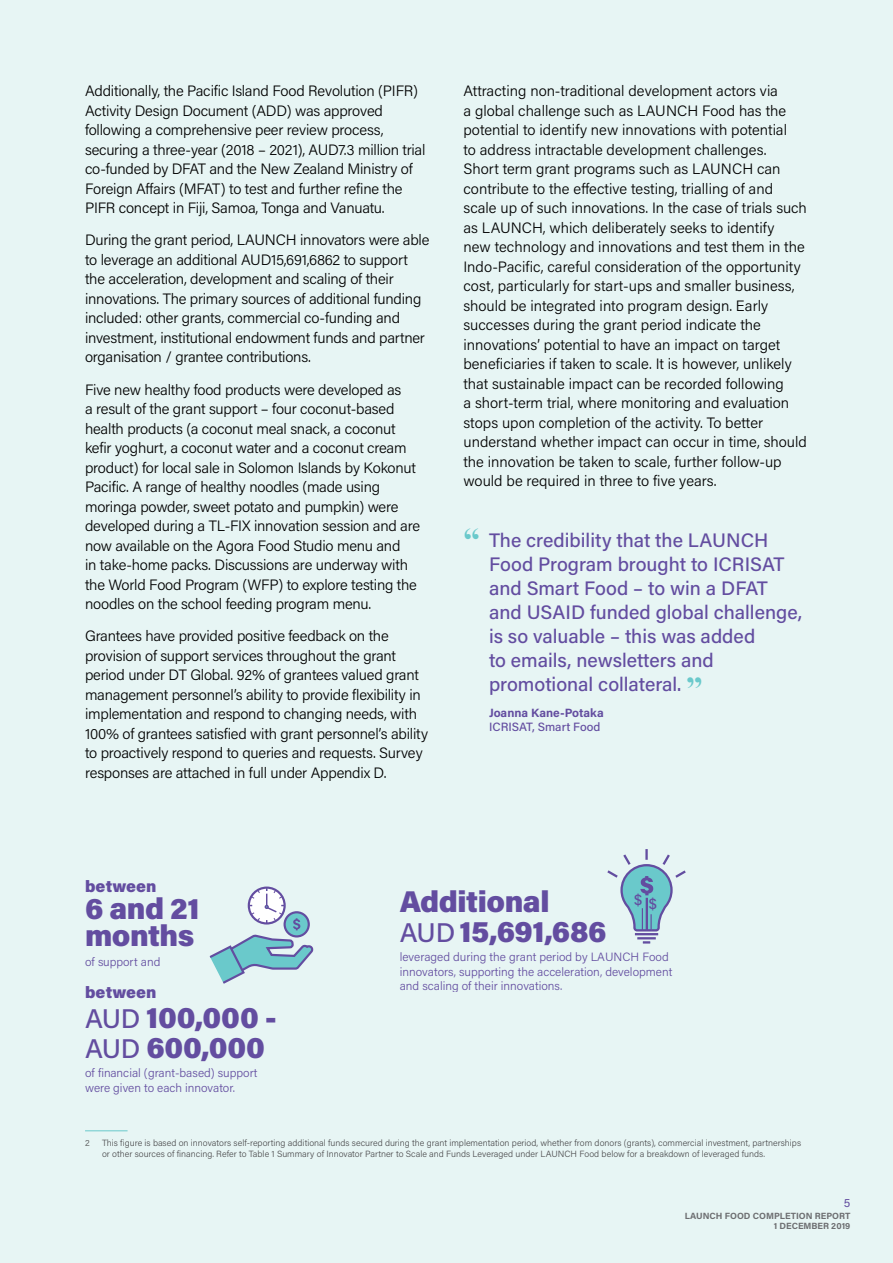
<style>
.page{position:relative;width:893px;height:1263px;background:#e7f5f4}
.page>*{position:absolute;margin:0;border:0;box-sizing:border-box;transform-origin:0 0}
.t1{font:900 30px/30px "Acumin Pro";letter-spacing:-.015em;color:#634da0}
.t2{font:500 19.5px/24px "Acumin Pro";color:#634da0}
.t3{font:900 16.5px "Acumin Pro";letter-spacing:.005em;color:#634da0}
.t4{font:500 15.75px "Acumin Pro";color:#634da0}
.t5{font:300 15px/19.5px "Acumin Pro";letter-spacing:-.01em;color:#000}
.t6{font:300 12px/14.4px "Acumin Pro";color:#634da0}
.t7{font:700 12px "Acumin Pro";color:#634da0}
.t8{font:500 12px "Acumin Pro";color:#634da0}
.t9{font:12px "Acumin Pro";color:#634da0}
.t10{font:300 9px/10.8px "Acumin Pro";color:#4d4d4f}
.t11{font:700 9px/9.8px "Acumin Pro";color:#6d6e71;text-align:right}
.s1{font-family:"Times New Roman";font-weight:700;font-size:33px;color:#6ac9cb}
.s2{font-weight:500;font-size:27px}
</style>
<div class="page">
<hr style="left:85px;top:1130px;width:43px;height:1px;background:#6ac9cb">
<svg style="left:607px;top:849px;width:79px;height:94px"></svg>
<hr style="left:646px;top:898px;width:2px;height:33px;background:#634da0">
<div style="left:248px;top:886px;width:38px;height:38px;border:2px solid #634da0;border-radius:50%"></div>
<svg style="left:210px;top:888px;width:103px;height:96px"></svg>
<p class="t5" style="left:85px;top:80px;width:342px">Additionally, the Pacific Island Food Revolution (PIFR)<br>Activity Design Document (ADD) was approved following a comprehensive peer review process, securing a three-year (2018 – 2021), AUD7.3 million trial co-funded by DFAT and the New Zealand Ministry of Foreign Affairs (MFAT) to test and further refine the PIFR concept in Fiji, Samoa, Tonga and Vanuatu.</p>
<p class="t5" style="left:85px;top:230px;width:346px">During the grant period, LAUNCH innovators were able to leverage an additional AUD15,691,6862 to support the acceleration, development and scaling of their innovations. The primary sources of additional funding included: other grants, commercial co-funding and investment, institutional endowment funds and partner organisation / grantee contributions.</p>
<p class="t5" style="left:85px;top:379px;width:337px">Five new healthy food products were developed as<br>a result of the grant support – four coconut-based health products (a coconut meal snack, a coconut kefir yoghurt, a coconut water and a coconut cream product) for local sale in Solomon Islands by Kokonut Pacific. A range of healthy noodles (made using moringa powder, sweet potato and pumpkin) were developed during a TL-FIX innovation session and are now available on the Agora Food Studio menu and<br>in take-home packs. Discussions are underway with the World Food Program (WFP) to explore testing the noodles on the school feeding program menu.</p>
<p class="t5" style="left:85px;top:626px;width:344px">Grantees have provided positive feedback on the provision of support services throughout the grant period under DT Global. 92% of grantees valued grant management personnel’s ability to provide flexibility in implementation and respond to changing needs, with 100% of grantees satisfied with grant personnel’s ability to proactively respond to queries and requests. Survey responses are attached in full under Appendix D.</p>
<p class="t5" style="left:463px;top:80px;width:345px">Attracting non-traditional development actors via<br>a global challenge such as LAUNCH Food has the potential to identify new innovations with potential<br>to address intractable development challenges.<br>Short term grant programs such as LAUNCH can contribute to the effective testing, trialling of and scale up of such innovations. In the case of trials such as LAUNCH, which deliberately seeks to identify<br>new technology and innovations and test them in the Indo-Pacific, careful consideration of the opportunity cost, particularly for start-ups and smaller business, should be integrated into program design. Early successes during the grant period indicate the innovations’ potential to have an impact on target beneficiaries if taken to scale. It is however, unlikely that sustainable impact can be recorded following<br>a short-term trial, where monitoring and evaluation stops upon completion of the activity. To better understand whether impact can occur in time, should the innovation be taken to scale, further follow-up would be required in three to five years.</p>
<h2 class="t2" style="left:489px;top:527px;width:315px;text-indent:-26px"><span class="s1">“</span> The credibility that the LAUNCH<br>Food Program brought to ICRISAT and Smart Food – to win a DFAT and USAID funded global challenge, is so valuable – this was added<br>to emails, newsletters and promotional collateral. <span class="s1">ˮ</span></h2>
<p class="t7" style="left:489px;top:704px;width:116px">Joanna Kane-Potaka</p>
<p class="t8" style="left:489px;top:718px;width:113px">ICRISAT, Smart Food</p>
<p class="t3" style="left:85px;top:875px;width:73px">between</p>
<h1 class="t1" style="left:85px;top:894px;width:116px;line-height:27px">6 and 21 months</h1>
<p class="t6" style="left:85px;top:954px;width:77px">of support and</p>
<p class="t3" style="left:85px;top:980px;width:73px">between</p>
<h1 class="t1" style="left:85px;top:1000px;width:193px"><span class="s2">AUD</span> 100,000 -<br><span class="s2">AUD</span> 600,000</h1>
<p class="t6" style="left:85px;top:1065px;width:174px;line-height:15px">of financial (grant-based) support were given to each innovator.</p>
<h1 class="t1" style="left:400px;top:885px;width:208px">Additional<br><span class="s2">AUD</span> 15,691,686</h1>
<p class="t4" style="left:634px;top:891px;width:25px">$ $</p>
<p class="t6" style="left:400px;top:949px;width:274px">leveraged during the grant period by LAUNCH Food innovators, supporting the acceleration, development and scaling of their innovations.</p>
<p class="t10" style="left:85px;top:1137px;width:6px">2</p>
<p class="t10" style="left:102px;top:1137px;width:701px">This figure is based on innovators self-reporting additional funds secured during the grant implementation period, whether from donors (grants), commercial investment, partnerships or other sources of financing. Refer to Table 1 Summary of Innovator Partner to Scale and Funds Leveraged under LAUNCH Food below for a breakdown of leveraged funds.</p>
<p class="t9" style="left:844px;top:1195px;width:8px">5</p>
<p class="t11" style="left:685px;top:1211px;width:167px">LAUNCH FOOD COMPLETION REPORT<br>1 DECEMBER 2019</p>
</div>
